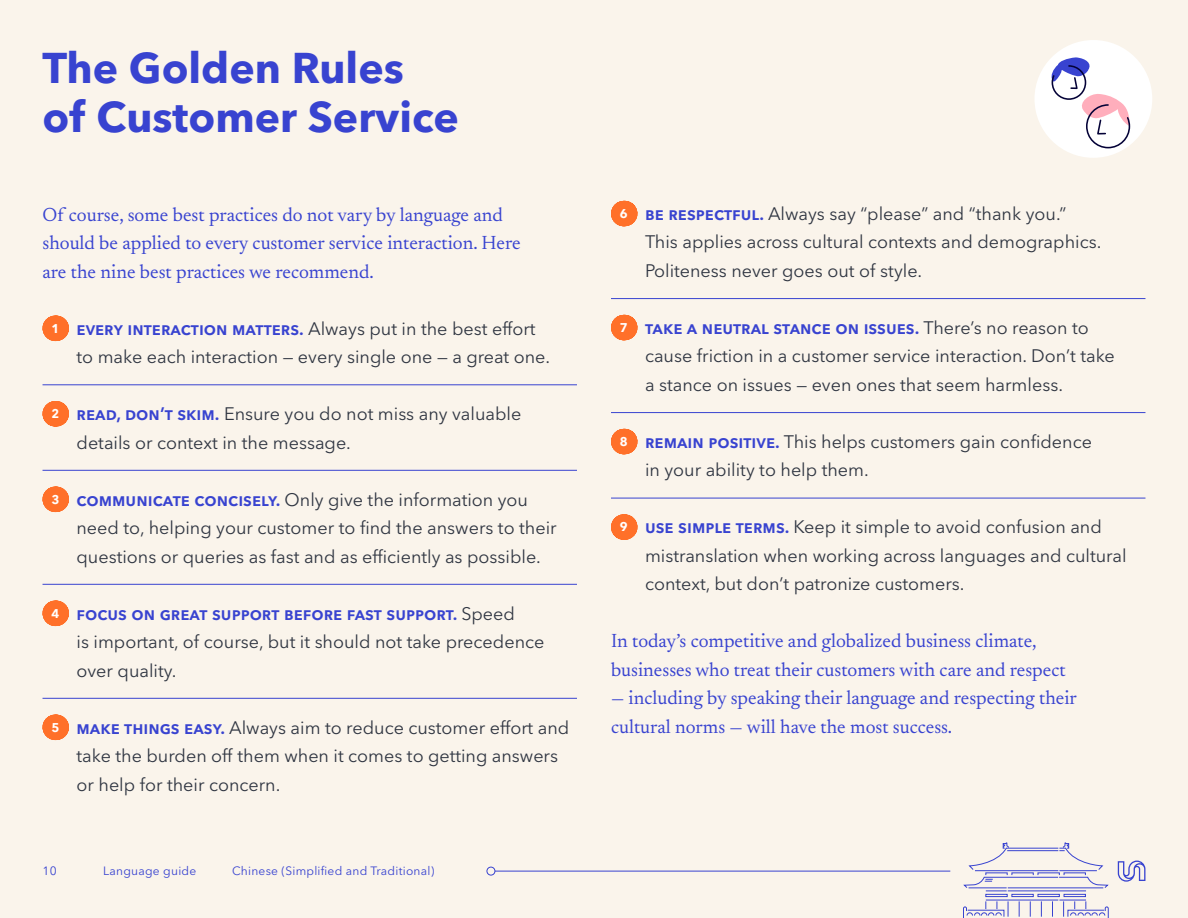
<style>
.page{position:relative;width:1188px;height:918px;background:#faf4eb}
.page>*{position:absolute;margin:0;border:0;box-sizing:border-box;transform-origin:0 0}
.t1{font:700 42.6px/48.4px "Avenir Next LT Pro";color:#3843d0}
.t2{font:19.5px/28.5px "Newsreader 16 pt";color:#3843d0}
.t3{font:18px/28.5px "Avenir Next LT Pro";color:#303642}
.t4{font:12px "Avenir Next LT Pro";letter-spacing:.02em;color:#3843d0}
.s1{font-weight:600;font-size:16.5px;color:#fff}
.s2{font-weight:600;color:#3843d0}
</style>
<div class="page">
<svg style="left:55px;top:316px;width:1px;height:25px"></svg>
<hr style="left:43px;top:384px;width:534px;height:1px;background:#3843d0">
<svg style="left:55px;top:401px;width:1px;height:26px"></svg>
<hr style="left:43px;top:470px;width:534px;height:1px;background:#3843d0">
<svg style="left:55px;top:487px;width:1px;height:25px"></svg>
<hr style="left:43px;top:584px;width:534px;height:1px;background:#3843d0">
<svg style="left:55px;top:601px;width:1px;height:25px"></svg>
<hr style="left:43px;top:698px;width:534px;height:1px;background:#3843d0">
<svg style="left:55px;top:715px;width:1px;height:25px"></svg>
<svg style="left:624px;top:201px;width:1px;height:25px"></svg>
<hr style="left:611px;top:298px;width:534px;height:1px;background:#3843d0">
<svg style="left:624px;top:315px;width:1px;height:25px"></svg>
<hr style="left:611px;top:412px;width:534px;height:1px;background:#3843d0">
<svg style="left:624px;top:429px;width:1px;height:25px"></svg>
<hr style="left:611px;top:498px;width:534px;height:1px;background:#3843d0">
<svg style="left:624px;top:514px;width:1px;height:26px"></svg>
<div style="left:1035px;top:40px;width:117px;height:118px;background:#fff;border-radius:50%"></div>
<svg style="left:1051px;top:57px;width:80px;height:92px"></svg>
<svg style="left:1118px;top:861px;width:27px;height:21px"></svg>
<hr style="left:495px;top:871px;width:455px;height:1px;background:#3843d0">
<div style="left:487px;top:867px;width:8px;height:8px;border:1px solid #3843d0;border-radius:50%"></div>
<svg style="left:963px;top:842px;width:146px;height:76px"></svg>
<h1 class="t1" style="left:43px;top:44px;width:418px">The Golden Rules<br>of Customer Service</h1>
<p class="t2" style="left:43px;top:199px;width:480px">Of course, some best practices do not vary by language and should be applied to every customer service interaction. Here are the nine best practices we recommend.</p>
<p class="t3" style="left:77px;top:314px;width:475px;text-indent:-26px"><span class="s1">1</span> <span class="s2">Every interaction matters.</span> Always put in the best effort to make each interaction — every single one — a great one.</p>
<p class="t3" style="left:77px;top:400px;width:446px;text-indent:-26px"><span class="s1">2</span> <span class="s2">Read, don’t skim.</span> Ensure you do not miss any valuable details or context in the message.</p>
<p class="t3" style="left:77px;top:485px;width:482px;text-indent:-26px"><span class="s1">3</span> <span class="s2">Communicate concisely.</span> Only give the information you need to, helping your customer to find the answers to their questions or queries as fast and as efficiently as possible.</p>
<p class="t3" style="left:77px;top:599px;width:469px;text-indent:-26px"><span class="s1">4</span> <span class="s2">Focus on great support before fast support.</span> Speed<br>is important, of course, but it should not take precedence over quality.</p>
<p class="t3" style="left:77px;top:713px;width:494px;text-indent:-26px"><span class="s1">5</span> <span class="s2">Make things easy.</span> Always aim to reduce customer effort and take the burden off them when it comes to getting answers or help for their concern.</p>
<p class="t4" style="left:43px;top:864px;width:16px">10</p>
<p class="t4" style="left:103px;top:864px;width:95px">Language guide</p>
<p class="t4" style="left:232px;top:864px;width:204px">Chinese (Simplified and Traditional)</p>
<p class="t3" style="left:645px;top:199px;width:458px;text-indent:-26px"><span class="s1">6</span> <span class="s2">Be respectful.</span> Always say “please” and “thank you.”<br>This applies across cultural contexts and demographics.<br>Politeness never goes out of style.</p>
<p class="t3" style="left:645px;top:313px;width:471px;text-indent:-26px"><span class="s1">7</span> <span class="s2">Take a neutral stance on issues.</span> There’s no reason to cause friction in a customer service interaction. Don’t take a stance on issues — even ones that seem harmless.</p>
<p class="t3" style="left:645px;top:427px;width:448px;text-indent:-26px"><span class="s1">8</span> <span class="s2">Remain positive.</span> This helps customers gain confidence in your ability to help them.</p>
<p class="t3" style="left:645px;top:513px;width:483px;text-indent:-26px"><span class="s1">9</span> <span class="s2">Use simple terms.</span> Keep it simple to avoid confusion and mistranslation when working across languages and cultural context, but don’t patronize customers.</p>
<p class="t2" style="left:611px;top:626px;width:456px">In today’s competitive and globalized business climate, businesses who treat their customers with care and respect</p>
<p class="t2" style="left:611px;top:683px;width:467px">— including by speaking their language and respecting their cultural norms — will have the most success.</p>
</div>
